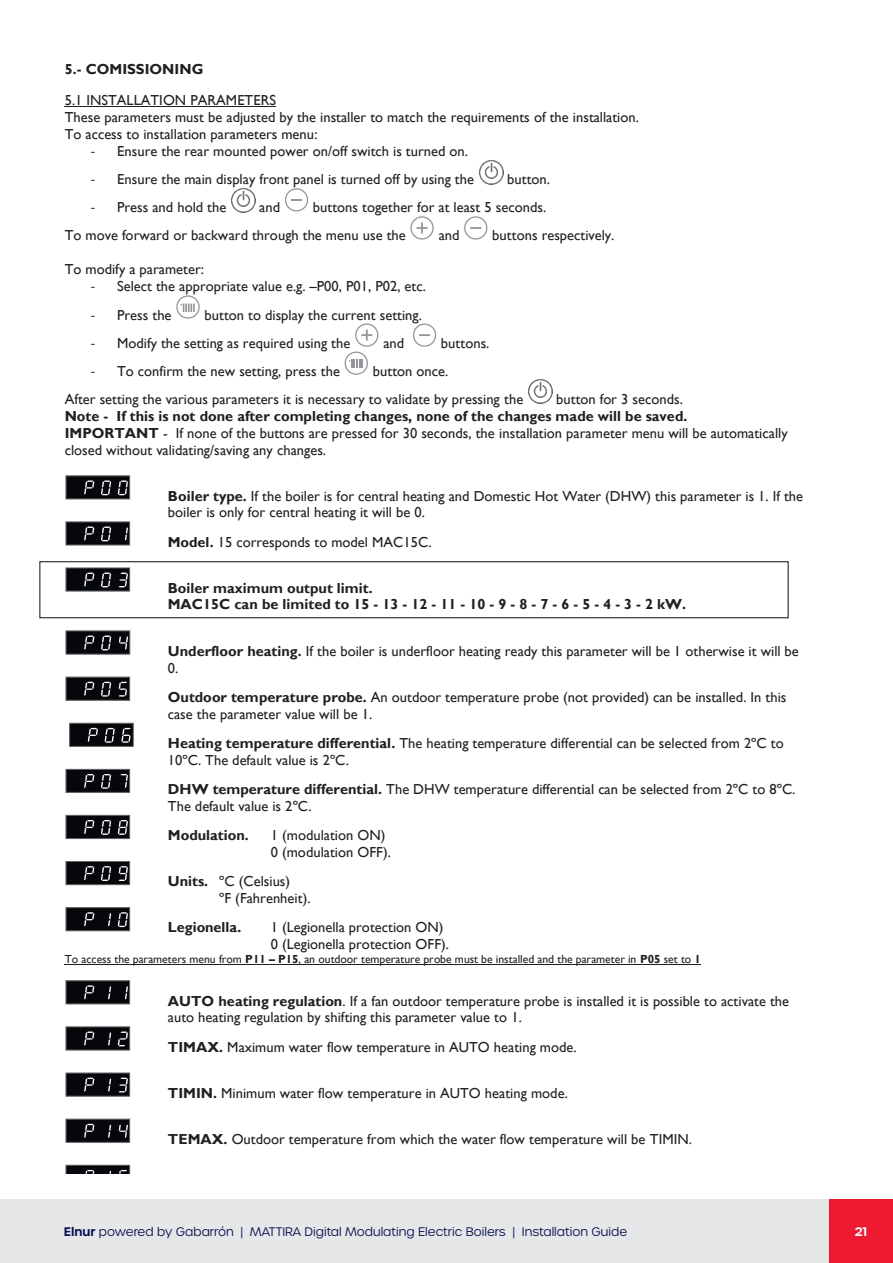
<style>
.page{position:relative;width:893px;height:1263px;background:#fff}
.page>*{position:absolute;margin:0;border:0;box-sizing:border-box;transform-origin:0 0}
.t1{font:14.55px/17px "Gill Sans";color:#231f20}
.t2{font:700 14.55px/16.8px "Gill Sans";color:#231f20}
.t3{font:300 12px "Urbane";color:#080f4e}
.t4{font:600 12px "Urbane";color:#fff}
.t5{font:11.7px "Gill Sans";color:#231f20}
.s1{font-family:"Calibri"}
.s2{font-weight:700}
.s3{font-weight:600}
</style>
<div class="page">
<div style="left:0;top:1199px;width:893px;height:64px;background:#e6e7e9"></div>
<div style="left:829px;top:1200px;width:64px;height:63px;background:#ed1a31"></div>
<div style="left:39px;top:561px;width:750px;height:57px;border:1px solid #231f20"></div>
<hr style="left:65px;top:106px;width:211px;height:1px;background:#231f20">
<hr style="left:65px;top:964px;width:636px;height:1px;background:#231f20">
<img style="left:479px;top:160px;width:24px;height:24px">
<img style="left:231px;top:188px;width:24px;height:24px">
<svg style="left:285px;top:188px;width:23px;height:23px"></svg>
<svg style="left:410px;top:216px;width:24px;height:24px"></svg>
<svg style="left:464px;top:216px;width:23px;height:24px"></svg>
<svg style="left:176px;top:295px;width:24px;height:24px"></svg>
<svg style="left:413px;top:323px;width:23px;height:24px"></svg>
<svg style="left:345px;top:323px;width:33px;height:52px"></svg>
<img style="left:528px;top:379px;width:24px;height:25px">
<svg style="left:65px;top:475px;width:65px;height:24px;background:#28292c"></svg>
<svg style="left:65px;top:521px;width:65px;height:24px;background:#232428"></svg>
<svg style="left:65px;top:567px;width:65px;height:25px;background:#2c2d30"></svg>
<svg style="left:65px;top:630px;width:65px;height:25px;background:#292a2d"></svg>
<svg style="left:65px;top:677px;width:65px;height:24px;background:#25272a"></svg>
<svg style="left:69px;top:723px;width:65px;height:24px;background:#25272a"></svg>
<svg style="left:65px;top:769px;width:65px;height:24px;background:#232427"></svg>
<svg style="left:65px;top:815px;width:65px;height:24px;background:#27282b"></svg>
<svg style="left:65px;top:861px;width:65px;height:24px;background:#26272a"></svg>
<svg style="left:65px;top:907px;width:65px;height:24px;background:#212326"></svg>
<svg style="left:65px;top:980px;width:65px;height:24px;background:#1d1e22"></svg>
<svg style="left:65px;top:1026px;width:65px;height:24px;background:#222326"></svg>
<svg style="left:65px;top:1072px;width:65px;height:25px;background:#27282b"></svg>
<svg style="left:65px;top:1119px;width:65px;height:24px;background:#1f2124"></svg>
<svg style="left:65px;top:1165px;width:65px;height:9px"></svg>
<p class="t2" style="left:65px;top:61px;width:140px">5.- COMISSIONING</p>
<p class="t1" style="left:65px;top:92px;width:576px">5.1 INSTALLATION PARAMETERS<br>These parameters must be adjusted by the installer to match the requirements of the installation.<br>To access to installation parameters menu:</p>
<p class="t1" style="left:91px;top:143px;width:379px"><span class="s1">-</span> Ensure the rear mounted power on/off switch is turned on.</p>
<p class="t1" style="left:91px;top:171px;width:385px"><span class="s1">-</span> Ensure the main display front panel is turned off by using the</p>
<p class="t1" style="left:507px;top:171px;width:44px">button.</p>
<p class="t1" style="left:91px;top:199px;width:137px"><span class="s1">-</span> Press and hold the</p>
<p class="t1" style="left:259px;top:199px;width:22px">and</p>
<p class="t1" style="left:65px;top:194px;width:483px;line-height:28px;text-indent:248px">buttons together for at least 5 seconds.<br>To move forward or backward through the menu use the</p>
<p class="t1" style="left:439px;top:227px;width:22px">and</p>
<p class="t1" style="left:492px;top:227px;width:124px">buttons respectively.</p>
<p class="t1" style="left:65px;top:261px;width:141px">To modify a parameter:</p>
<p class="t1" style="left:91px;top:278px;width:336px"><span class="s1">-</span> Select the appropriate value e.g. –P00, P01, P02, etc.</p>
<p class="t1" style="left:91px;top:306px;width:82px"><span class="s1">-</span> Press the</p>
<p class="t1" style="left:204px;top:306px;width:219px">button to display the current setting.</p>
<p class="t1" style="left:91px;top:334px;width:261px"><span class="s1">-</span> Modify the setting as required using the</p>
<p class="t1" style="left:383px;top:334px;width:22px">and</p>
<p class="t1" style="left:441px;top:334px;width:50px">buttons.</p>
<p class="t1" style="left:91px;top:363px;width:250px"><span class="s1">-</span> To confirm the new setting, press the</p>
<p class="t1" style="left:65px;top:357px;width:460px;line-height:28px;text-indent:308px">button once.<br>After setting the various parameters it is necessary to validate by pressing the</p>
<p class="t1" style="left:556px;top:391px;width:128px">button for 3 seconds.</p>
<p class="t1" style="left:65px;top:407px;width:725px"><span class="s2">Note - If this is not done after completing changes, none of the changes made will be saved.<br>IMPORTANT</span> - If none of the buttons are pressed for 30 seconds, the installation parameter menu will be automatically closed without validating/saving any changes.</p>
<p class="t1" style="left:168px;top:487px;width:637px"><span class="s2">Boiler type.</span> If the boiler is for central heating and Domestic Hot Water (DHW) this parameter is 1. If the boiler is only for central heating it will be 0.</p>
<p class="t1" style="left:168px;top:533px;width:265px"><span class="s2">Model.</span> 15 corresponds to model MAC15C.</p>
<p class="t2" style="left:168px;top:580px;width:520px">Boiler maximum output limit.<br>MAC15C can be limited to 15 - 13 - 12 - 11 - 10 - 9 - 8 - 7 - 6 - 5 - 4 - 3 - 2 kW.</p>
<p class="t1" style="left:168px;top:643px;width:632px"><span class="s2">Underfloor heating.</span> If the boiler is underfloor heating ready this parameter will be 1 otherwise it will be<br>0.</p>
<p class="t1" style="left:168px;top:689px;width:620px"><span class="s2">Outdoor temperature probe.</span> An outdoor temperature probe (not provided) can be installed. In this case the parameter value will be 1.</p>
<p class="t1" style="left:168px;top:735px;width:617px"><span class="s2">Heating temperature differential.</span> The heating temperature differential can be selected from 2ºC to<br>10ºC. The default value is 2ºC.</p>
<p class="t1" style="left:168px;top:781px;width:629px"><span class="s2">DHW temperature differential.</span> The DHW temperature differential can be selected from 2ºC to 8ºC.<br>The default value is 2ºC.</p>
<p class="t2" style="left:168px;top:827px;width:82px">Modulation.</p>
<p class="t1" style="left:271px;top:827px;width:122px">1 (modulation ON)<br>0 (modulation OFF).</p>
<p class="t1" style="left:219px;top:873px;width:93px;text-indent:-51px"><span class="s2">Units.</span> ºC (Celsius)<br>ºF (Fahrenheit).</p>
<p class="t2" style="left:168px;top:919px;width:75px">Legionella.</p>
<p class="t1" style="left:271px;top:919px;width:180px">1 (Legionella protection ON)<br>0 (Legionella protection OFF).</p>
<p class="t5" style="left:65px;top:953px;width:638px">To access the parameters menu from <span class="s2">P11 – P15</span>, an outdoor temperature probe must be installed and the parameter in <span class="s2">P05</span> set to <span class="s2">1</span></p>
<p class="t1" style="left:168px;top:992px;width:623px"><span class="s2">AUTO heating regulation</span>. If a fan outdoor temperature probe is installed it is possible to activate the auto heating regulation by shifting this parameter value to 1.</p>
<p class="t1" style="left:168px;top:1038px;width:410px"><span class="s2">TIMAX.</span> Maximum water flow temperature in AUTO heating mode.</p>
<p class="t1" style="left:168px;top:1084px;width:401px"><span class="s2">TIMIN.</span> Minimum water flow temperature in AUTO heating mode.</p>
<p class="t1" style="left:168px;top:1131px;width:525px"><span class="s2">TEMAX.</span> Outdoor temperature from which the water flow temperature will be TIMIN.</p>
<p class="t3" style="left:64px;top:1223px;width:565px"><span class="s3">Elnur</span> powered by Gabarrón | MATTIRA Digital Modulating Electric Boilers | Installation Guide</p>
<p class="t4" style="left:855px;top:1223px;width:14px">21</p>
</div>
